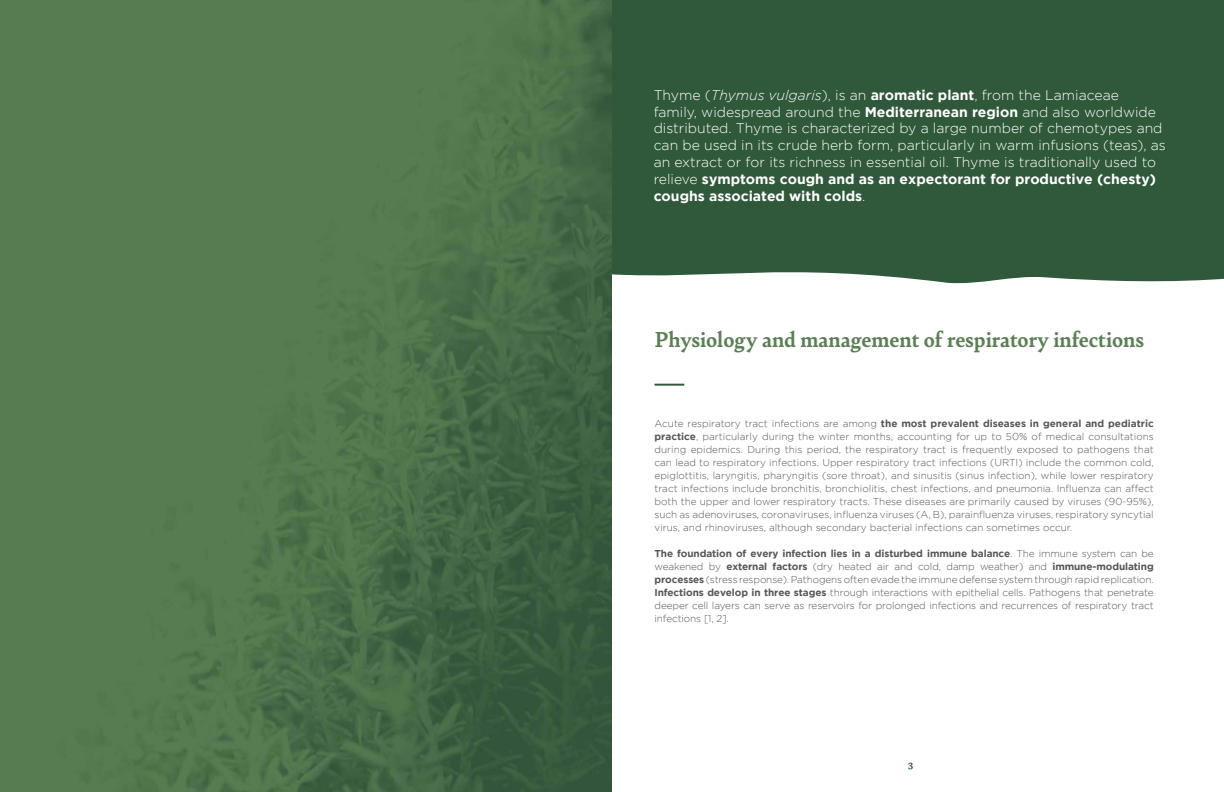
<style>
.page{position:relative;width:1224px;height:792px;background:#fff}
.page>*{position:absolute;margin:0;border:0;box-sizing:border-box;transform-origin:0 0}
.t1{font:700 23px "Bely";color:#597f52}
.t2{font:300 14px/16.8px "Gotham";color:#fff}
.t3{font:700 11px "Bely";color:#30583a}
.t4{font:300 10px/13px "Gotham";letter-spacing:-.01em;color:#575756;text-align:justify}
.s1{font-style:italic}
.s2{font-weight:700}
</style>
<div class="page">
<div style="left:612px;top:0;width:612px;height:255px;background:#30583a"></div>
<svg style="left:612px;top:255px;width:612px;height:29px"></svg>
<hr style="left:655px;top:384px;width:29px;height:2px;background:#30583a">
<img style="left:0;top:0;width:612px;height:792px">
<p class="t2" style="left:654px;top:87px;width:514px">Thyme (<span class="s1">Thymus vulgaris</span>), is an <span class="s2">aromatic plant</span>, from the Lamiaceae<br>family, widespread around the <span class="s2">Mediterranean region</span> and also worldwide distributed. Thyme is characterized by a large number of chemotypes and can be used in its crude herb form, particularly in warm infusions (teas), as an extract or for its richness in essential oil. Thyme is traditionally used to relieve <span class="s2">symptoms cough and as an expectorant for productive (chesty) coughs associated with colds</span>.</p>
<h1 class="t1" style="left:655px;top:330px;width:491px">Physiology and management of respiratory infections</h1>
<p class="t4" style="left:655px;top:418px;width:501px">Acute respiratory tract infections are among <span class="s2">the most prevalent diseases in general and pediatric practice</span>, particularly during the winter months, accounting for up to 50% of medical consultations during epidemics. During this period, the respiratory tract is frequently exposed to pathogens that can lead to respiratory infections. Upper respiratory tract infections (URTI) include the common cold, epiglottitis, laryngitis, pharyngitis (sore throat), and sinusitis (sinus infection), while lower respiratory tract infections include bronchitis, bronchiolitis, chest infections, and pneumonia. Influenza can affect both the upper and lower respiratory tracts. These diseases are primarily caused by viruses (90-95%), such as adenoviruses, coronaviruses, influenza viruses (A, B), parainfluenza viruses, respiratory syncytial virus, and rhinoviruses, although secondary bacterial infections can sometimes occur.</p>
<p class="t4" style="left:655px;top:548px;width:501px"><span class="s2">The foundation of every infection lies in a disturbed immune balance</span>. The immune system can be weakened by <span class="s2">external factors</span> (dry heated air and cold, damp weather) and <span class="s2">immune-modulating processes</span> (stress response). Pathogens often evade the immune defense system through rapid replication.<br><span class="s2">Infections develop in three stages</span> through interactions with epithelial cells. Pathogens that penetrate deeper cell layers can serve as reservoirs for prolonged infections and recurrences of respiratory tract infections [1, 2].</p>
<p class="t3" style="left:908px;top:760px;width:7px">3</p>
</div>
